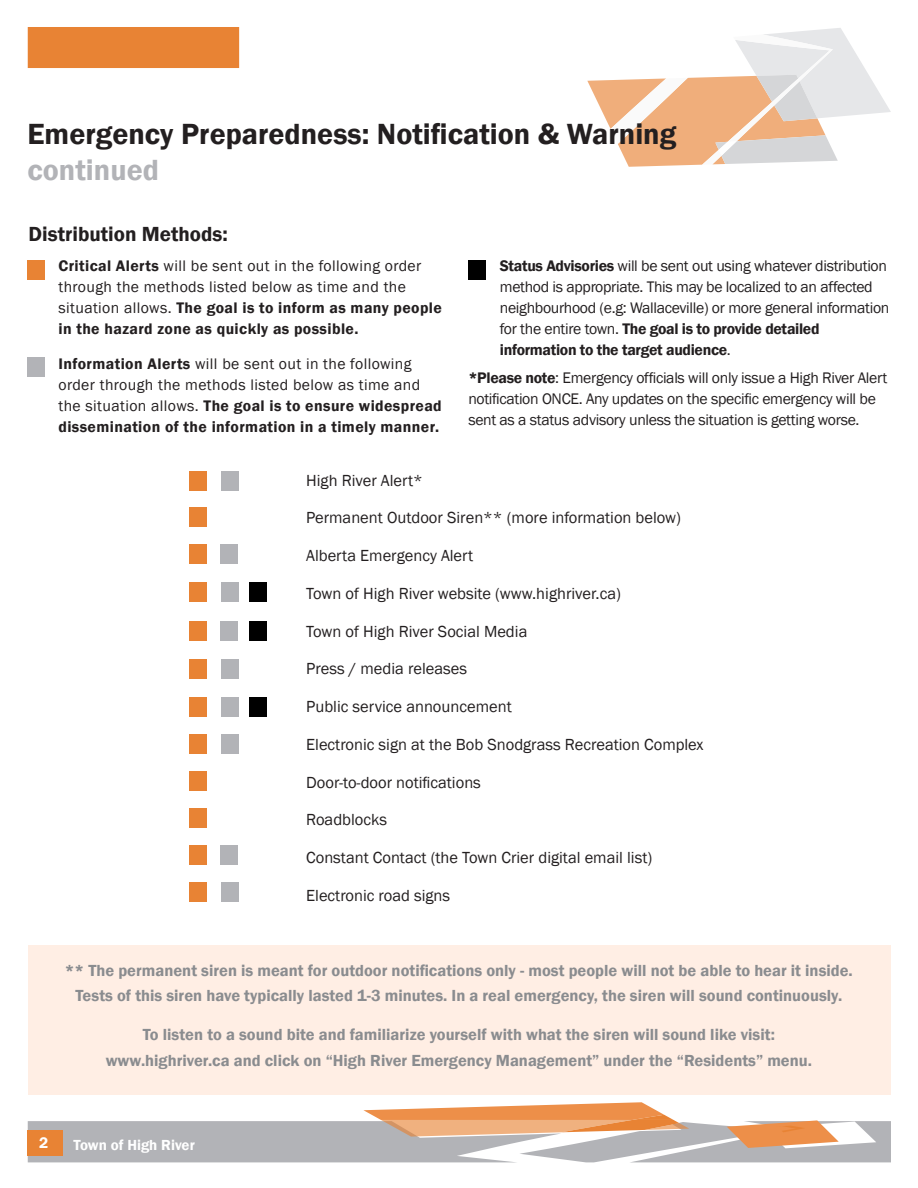
<style>
.page{position:relative;width:918px;height:1188px;background:#fff}
.page>*{position:absolute;margin:0;border:0;box-sizing:border-box;transform-origin:0 0}
.t1{font:600 30px "Franklin Gothic";color:#231f20}
.t2{font:600 30px "Franklin Gothic";color:#b2b3b7}
.t3{font:600 21px "Franklin Gothic";color:#231f20}
.t4{font:600 16.5px/25.5px "Franklin Gothic";color:#8a8c8f;text-align:center}
.t5{font:16.5px "Franklin Gothic";color:#231f20}
.t6{font:15.75px/21px "Franklin Gothic";letter-spacing:-.02em;color:#231f20}
.t7{font:600 15.75px/21px "Franklin Gothic";letter-spacing:.025em;color:#231f20}
.t8{font:15.75px/21px "Franklin Gothic";letter-spacing:.025em;color:#231f20}
.t9{font:600 15.75px "Franklin Gothic";color:#fff}
.t10{font:600 15px "Franklin Gothic";color:#fff}
.s1{font-weight:600}
.s2{font-weight:400}
</style>
<div class="page">
<svg style="left:587px;top:28px;width:304px;height:139px"></svg>
<div style="left:28px;top:27px;width:211px;height:41px;background:#e88334"></div>
<svg style="left:28px;top:1102px;width:863px;height:60px"></svg>
<div style="left:28px;top:1130px;width:35px;height:26px;background:#e88334"></div>
<div style="left:28px;top:945px;width:863px;height:150px;background:#ffeee4"></div>
<div style="left:27px;top:260px;width:18px;height:20px;background:#e88334"></div>
<div style="left:27px;top:357px;width:18px;height:20px;background:#b2b3b7"></div>
<div style="left:189px;top:507px;width:18px;height:20px;background:#e88334"></div>
<div style="left:189px;top:471px;width:18px;height:20px;background:#e88334"></div>
<div style="left:221px;top:471px;width:17px;height:20px;background:#b2b3b7"></div>
<div style="left:189px;top:544px;width:18px;height:20px;background:#e88334"></div>
<div style="left:220px;top:544px;width:18px;height:20px;background:#b2b3b7"></div>
<div style="left:189px;top:582px;width:18px;height:20px;background:#e88334"></div>
<div style="left:221px;top:582px;width:17px;height:20px;background:#b2b3b7"></div>
<div style="left:189px;top:621px;width:18px;height:20px;background:#e88334"></div>
<div style="left:220px;top:621px;width:18px;height:20px;background:#b2b3b7"></div>
<div style="left:221px;top:697px;width:17px;height:20px;background:#b2b3b7"></div>
<div style="left:189px;top:660px;width:18px;height:19px;background:#e88334"></div>
<div style="left:221px;top:660px;width:17px;height:19px;background:#b2b3b7"></div>
<div style="left:189px;top:734px;width:18px;height:20px;background:#e88334"></div>
<div style="left:221px;top:734px;width:17px;height:20px;background:#b2b3b7"></div>
<div style="left:189px;top:771px;width:18px;height:20px;background:#e88334"></div>
<div style="left:189px;top:808px;width:18px;height:20px;background:#e88334"></div>
<div style="left:220px;top:845px;width:18px;height:20px;background:#b2b3b7"></div>
<div style="left:221px;top:882px;width:17px;height:20px;background:#b2b3b7"></div>
<div style="left:249px;top:621px;width:18px;height:20px;background:#000"></div>
<div style="left:468px;top:260px;width:18px;height:20px;background:#000"></div>
<div style="left:189px;top:697px;width:18px;height:20px;background:#e88334"></div>
<div style="left:189px;top:845px;width:18px;height:20px;background:#e88334"></div>
<div style="left:189px;top:882px;width:18px;height:20px;background:#e88334"></div>
<div style="left:249px;top:582px;width:18px;height:20px;background:#000"></div>
<div style="left:249px;top:697px;width:18px;height:20px;background:#000"></div>
<h1 class="t1" style="left:28px;top:116px;width:650px">Emergency Preparedness: Notification &amp; Warning</h1>
<h1 class="t2" style="left:28px;top:152px;width:133px">continued</h1>
<h2 class="t3" style="left:28px;top:221px;width:201px">Distribution Methods:</h2>
<p class="t8" style="left:58px;top:256px;width:385px"><span class="s1">Critical Alerts</span> will be sent out in the following order through the methods listed below as time and the situation allows. <span class="s1">The goal is to inform as many people in the hazard zone as quickly as possible.</span></p>
<p class="t7" style="left:58px;top:353px;width:385px">Information Alerts <span class="s2">will be sent out in the following order through the methods listed below as time and the situation allows.</span> The goal is to ensure widespread dissemination of the information in a timely manner.</p>
<p class="t6" style="left:500px;top:256px;width:391px"><span class="s1">Status Advisories</span> will be sent out using whatever distribution method is appropriate. This may be localized to an affected neighbourhood (e.g: Wallaceville) or more general information for the entire town. <span class="s1">The goal is to provide detailed information to the target audience</span>.</p>
<p class="t6" style="left:468px;top:368px;width:420px"><span class="s1">*Please note</span>: Emergency officials will only issue a High River Alert notification ONCE. Any updates on the specific emergency will be sent as a status advisory unless the situation is getting worse.</p>
<p class="t5" style="left:306px;top:470px;width:118px">High River Alert*</p>
<p class="t5" style="left:306px;top:508px;width:376px">Permanent Outdoor Siren** (more information below)</p>
<p class="t5" style="left:306px;top:545px;width:169px">Alberta Emergency Alert</p>
<p class="t5" style="left:306px;top:583px;width:316px">Town of High River website (www.highriver.ca)</p>
<p class="t5" style="left:306px;top:621px;width:223px">Town of High River Social Media</p>
<p class="t5" style="left:306px;top:659px;width:162px">Press / media releases</p>
<p class="t5" style="left:306px;top:696px;width:207px">Public service announcement</p>
<p class="t5" style="left:306px;top:734px;width:399px">Electronic sign at the Bob Snodgrass Recreation Complex</p>
<p class="t5" style="left:306px;top:772px;width:176px">Door-to-door notifications</p>
<p class="t5" style="left:306px;top:810px;width:82px">Roadblocks</p>
<p class="t5" style="left:306px;top:847px;width:348px">Constant Contact (the Town Crier digital email list)</p>
<p class="t5" style="left:306px;top:885px;width:146px">Electronic road signs</p>
<p class="t4" style="left:65px;top:958px;width:789px">** The permanent siren is meant for outdoor notifications only - most people will not be able to hear it inside.<br>Tests of this siren have typically lasted 1-3 minutes. In a real emergency, the siren will sound continuously.</p>
<p class="t4" style="left:106px;top:1022px;width:708px">To listen to a sound bite and familiarize yourself with what the siren will sound like visit: www.highriver.ca and click on “High River Emergency Management” under the “Residents” menu.</p>
<p class="t9" style="left:39px;top:1133px;width:11px">2</p>
<p class="t10" style="left:74px;top:1136px;width:123px">Town of High River</p>
</div>
